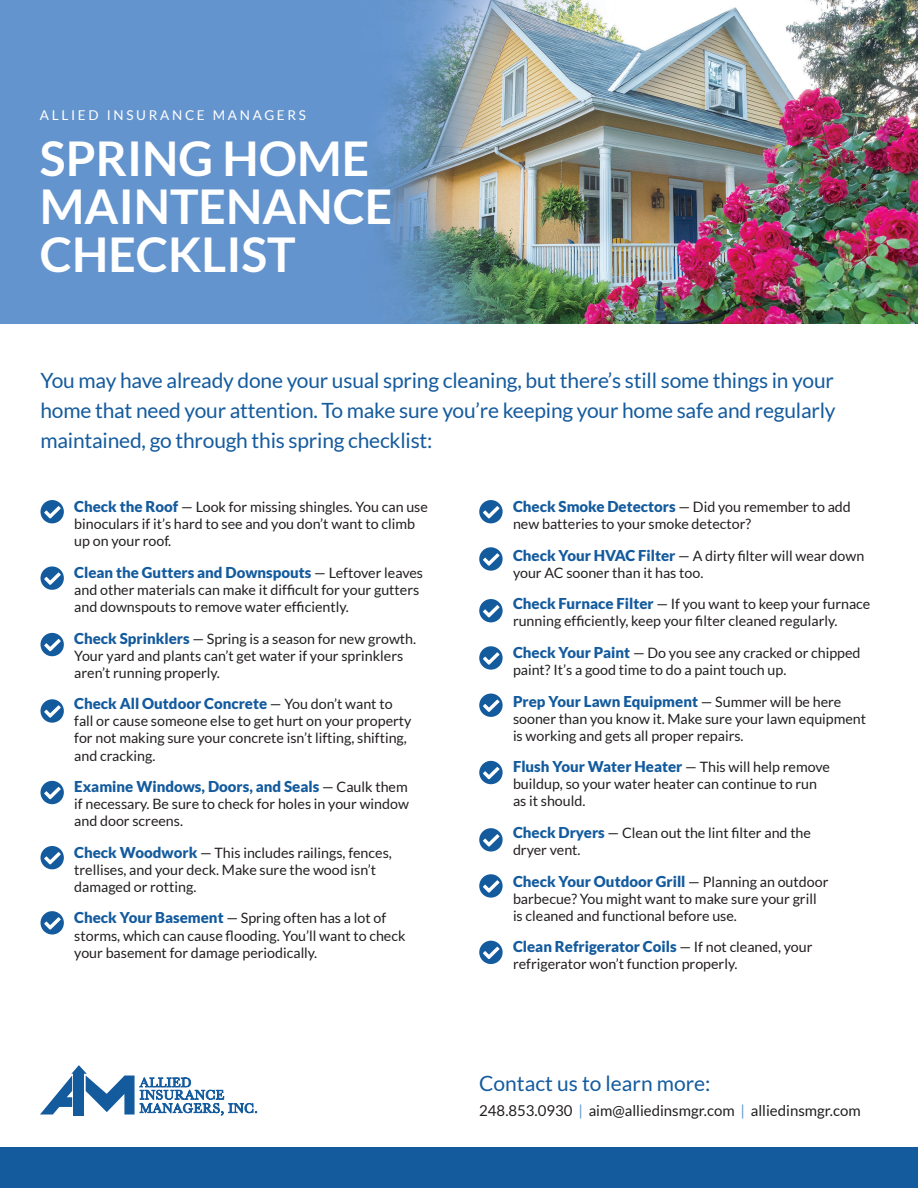
<style>
.page{position:relative;width:918px;height:1188px;background:#fff}
.page>*{position:absolute;margin:0;border:0;box-sizing:border-box;transform-origin:0 0}
.t1{font:700 48px/48px "Lato";color:#fff}
.t2{font:21px/30px "Lato";letter-spacing:-.01em;color:#145b9e;text-align:justify}
.t3{font:900 15px "Lato";color:#145b9e}
.t4{font:15px "Lato";color:#231f20}
.t5{font:14.25px/17.1px "Lato";color:#231f20}
.t6{font:13.5px "Lato";letter-spacing:.2em;color:#fff}
.s1{font-weight:900;font-size:15px;color:#145b9e}
.s2{font-weight:400;font-size:14.25px;color:#231f20}
.s3{color:#6394ce}
</style>
<div class="page">
<img style="left:0;top:0;width:918px;height:324px">
<svg style="left:40px;top:1065px;width:217px;height:51px"></svg>
<div style="left:0;top:1148px;width:918px;height:40px;background:#145b9e"></div>
<svg style="left:41px;top:500px;width:23px;height:23px"></svg>
<svg style="left:479px;top:500px;width:24px;height:23px"></svg>
<svg style="left:479px;top:547px;width:24px;height:24px"></svg>
<svg style="left:479px;top:599px;width:24px;height:23px"></svg>
<svg style="left:479px;top:646px;width:24px;height:24px"></svg>
<svg style="left:479px;top:694px;width:24px;height:23px"></svg>
<svg style="left:479px;top:761px;width:24px;height:23px"></svg>
<svg style="left:479px;top:828px;width:24px;height:24px"></svg>
<svg style="left:479px;top:874px;width:24px;height:24px"></svg>
<svg style="left:479px;top:941px;width:24px;height:23px"></svg>
<svg style="left:41px;top:566px;width:23px;height:24px"></svg>
<svg style="left:41px;top:633px;width:23px;height:23px"></svg>
<svg style="left:41px;top:699px;width:23px;height:24px"></svg>
<svg style="left:41px;top:781px;width:23px;height:23px"></svg>
<svg style="left:41px;top:846px;width:23px;height:23px"></svg>
<svg style="left:41px;top:911px;width:23px;height:24px"></svg>
<p class="t6" style="left:40px;top:107px;width:268px">ALLIED INSURANCE MANAGERS</p>
<p class="t1" style="left:40px;top:134px;width:354px">SPRING HOME<br>MAINTENANCE<br>CHECKLIST</p>
<p class="t2" style="left:40px;top:365px;width:797px">You may have already done your usual spring cleaning, but there’s still some things in your home that need your attention. To make sure you’re keeping your home safe and regularly maintained, go through this spring checklist:</p>
<p class="t5" style="left:74px;top:498px;width:355px"><span class="s1">Check the Roof</span> — Look for missing shingles. You can use binoculars if it’s hard to see and you don’t want to climb up on your roof.</p>
<p class="t3" style="left:74px;top:564px;width:350px">Clean the Gutters and Downspouts <span class="s2">— Leftover leaves</span></p>
<p class="t5" style="left:74px;top:581px;width:347px">and other materials can make it difficult for your gutters and downspouts to remove water efficiently.</p>
<p class="t5" style="left:74px;top:630px;width:343px"><span class="s1">Check Sprinklers</span> — Spring is a season for new growth.<br>Your yard and plants can’t get water if your sprinklers aren’t running properly.</p>
<p class="t3" style="left:74px;top:695px;width:320px">Check All Outdoor Concrete <span class="s2">— You don’t want to</span></p>
<p class="t5" style="left:74px;top:713px;width:339px">fall or cause someone else to get hurt on your property for not making sure your concrete isn’t lifting, shifting, and cracking.</p>
<p class="t3" style="left:74px;top:778px;width:335px">Examine Windows, Doors, and Seals <span class="s2">— Caulk them</span></p>
<p class="t5" style="left:74px;top:795px;width:336px">if necessary. Be sure to check for holes in your window and door screens.</p>
<p class="t5" style="left:74px;top:844px;width:319px"><span class="s1">Check Woodwork</span> — This includes railings, fences, trellises, and your deck. Make sure the wood isn’t damaged or rotting.</p>
<p class="t5" style="left:74px;top:910px;width:333px"><span class="s1">Check Your Basement</span> — Spring often has a lot of storms, which can cause flooding. You’ll want to check your basement for damage periodically.</p>
<p class="t5" style="left:513px;top:498px;width:339px"><span class="s1">Check Smoke Detectors</span> — Did you remember to add new batteries to your smoke detector?</p>
<p class="t5" style="left:513px;top:547px;width:353px"><span class="s1">Check Your HVAC Filter</span> — A dirty filter will wear down your AC sooner than it has too.</p>
<p class="t5" style="left:513px;top:596px;width:359px"><span class="s1">Check Furnace Filter</span> — If you want to keep your furnace running efficiently, keep your filter cleaned regularly.</p>
<p class="t5" style="left:513px;top:644px;width:349px"><span class="s1">Check Your Paint</span> — Do you see any cracked or chipped paint? It’s a good time to do a paint touch up.</p>
<p class="t3" style="left:513px;top:692px;width:330px">Prep Your Lawn Equipment <span class="s2">— Summer will be here</span></p>
<p class="t5" style="left:513px;top:710px;width:355px">sooner than you know it. Make sure your lawn equipment is working and gets all proper repairs.</p>
<p class="t3" style="left:513px;top:758px;width:319px">Flush Your Water Heater <span class="s2">— This will help remove</span></p>
<p class="t5" style="left:513px;top:776px;width:305px">buildup, so your water heater can continue to run as it should.</p>
<p class="t5" style="left:513px;top:824px;width:300px"><span class="s1">Check Dryers</span> — Clean out the lint filter and the dryer vent.</p>
<p class="t3" style="left:513px;top:872px;width:317px">Check Your Outdoor Grill <span class="s2">— Planning an outdoor</span></p>
<p class="t5" style="left:513px;top:890px;width:305px">barbecue? You might want to make sure your grill is cleaned and functional before use.</p>
<p class="t3" style="left:513px;top:938px;width:301px">Clean Refrigerator Coils <span class="s2">— If not cleaned, your</span></p>
<p class="t5" style="left:513px;top:956px;width:226px">refrigerator won’t function properly.</p>
<p class="t2" style="left:479px;top:1068px;width:233px">Contact us to learn more:</p>
<p class="t4" style="left:479px;top:1102px;width:383px">248.853.0930 <span class="s3">|</span> aim@alliedinsmgr.com <span class="s3">|</span> alliedinsmgr.com</p>
</div>
